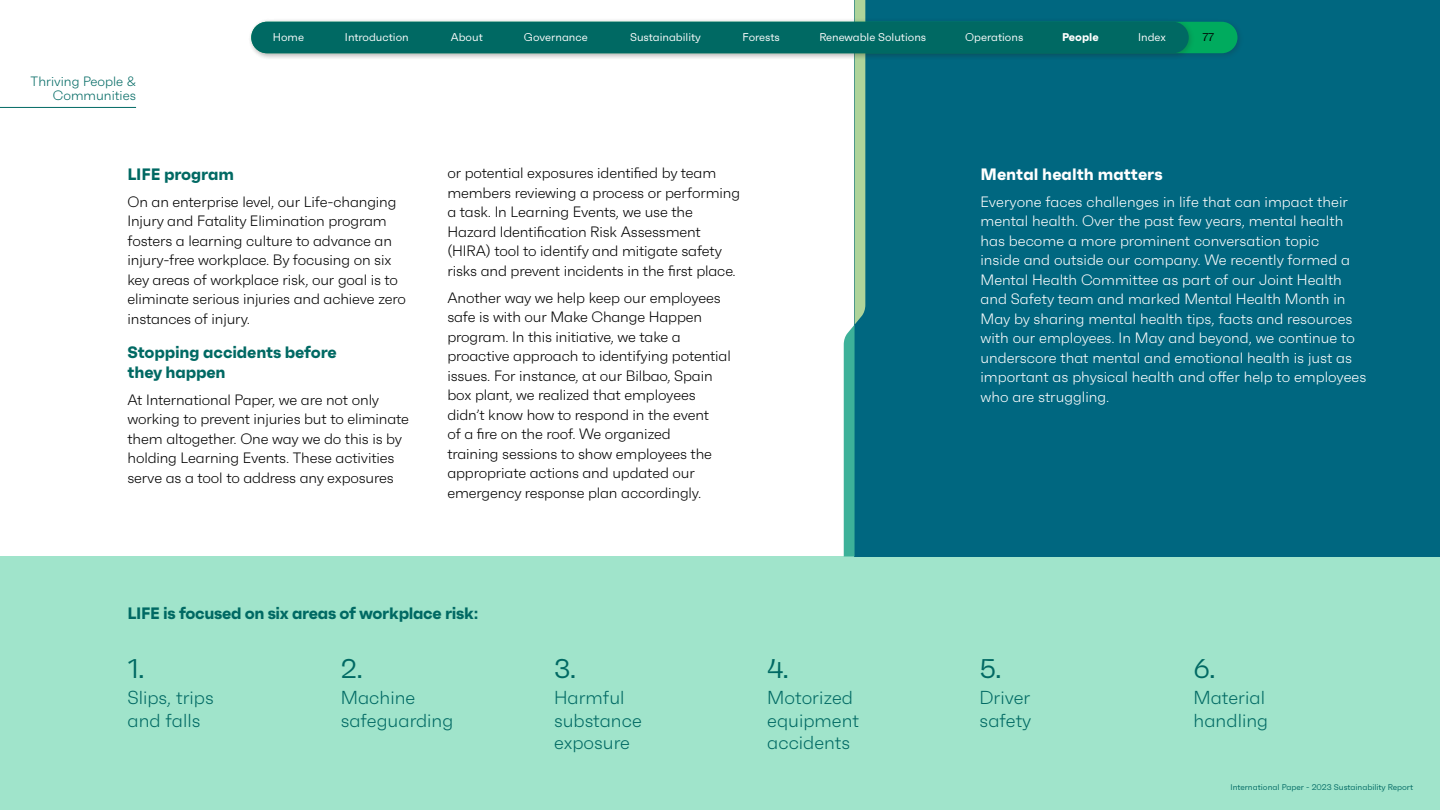
<style>
.page{position:relative;width:1440px;height:810px;background:#fff}
.page>*{position:absolute;margin:0;border:0;box-sizing:border-box;transform-origin:0 0}
.t1{font:27px "Faktum";color:#006963}
.t2{font:300 18.75px/22.5px "Faktum";color:#006963}
.t3{font:700 16.5px/19.5px "Faktum";letter-spacing:-.02em;color:#006963}
.t4{font:700 16.5px "Faktum";color:#fff}
.t5{font:300 15px/19.5px "Faktum";letter-spacing:-.01em;color:#000}
.t6{font:300 15px/19.5px "Faktum";color:#fff}
.t7{font:300 13.5px/14.2px "Faktum";color:#006963;text-align:right}
.t8{font:11.25px "Faktum";color:#fff}
.t9{font:700 11.25px "Faktum";color:#fff}
.t10{font:11.25px "Faktum";color:#000}
.t11{font:8.25px "Faktum";color:#006963}
</style>
<div class="page">
<div style="left:0;top:556px;width:1440px;height:254px;background:#a0e4cb"></div>
<div style="left:855px;top:0;width:585px;height:556px;background:#006780"></div>
<svg style="left:844px;top:0;width:21px;height:557px"></svg>
<div style="left:251px;top:22px;width:987px;height:31px;background:#00ab5e;border-radius:16px"></div>
<div style="left:248px;top:18px;width:947px;height:42px;background:#231f20;opacity:.2"></div>
<div style="left:251px;top:22px;width:938px;height:31px;background:#006963;border-radius:16px"></div>
<hr style="left:0;top:107px;width:136px;height:1px;background:#006963">
<p class="t7" style="left:31px;top:74px;width:107px">Thriving People &amp;<br>Communities</p>
<p class="t8" style="left:273px;top:31px;width:33px">Home</p>
<p class="t8" style="left:345px;top:31px;width:65px">Introduction</p>
<p class="t8" style="left:451px;top:31px;width:33px">About</p>
<p class="t8" style="left:524px;top:31px;width:65px">Governance</p>
<p class="t8" style="left:630px;top:31px;width:72px">Sustainability</p>
<p class="t8" style="left:742px;top:31px;width:39px">Forests</p>
<p class="t8" style="left:819px;top:31px;width:108px">Renewable Solutions</p>
<p class="t8" style="left:965px;top:31px;width:60px">Operations</p>
<p class="t9" style="left:1062px;top:30px;width:38px">People</p>
<p class="t8" style="left:1138px;top:31px;width:29px">Index</p>
<p class="t10" style="left:1203px;top:31px;width:12px">77</p>
<p class="t3" style="left:128px;top:164px;width:108px">LIFE program</p>
<p class="t5" style="left:128px;top:192px;width:280px">On an enterprise level, our Life-changing Injury and Fatality Elimination program fosters a learning culture to advance an injury-free workplace. By focusing on six key areas of workplace risk, our goal is to eliminate serious injuries and achieve zero instances of injury.</p>
<p class="t3" style="left:128px;top:342px;width:211px">Stopping accidents before they happen</p>
<p class="t5" style="left:128px;top:390px;width:283px">At International Paper, we are not only working to prevent injuries but to eliminate them altogether. One way we do this is by holding Learning Events. These activities serve as a tool to address any exposures</p>
<p class="t5" style="left:447px;top:163px;width:294px">or potential exposures identified by team members reviewing a process or performing a task. In Learning Events, we use the Hazard Identification Risk Assessment (HIRA) tool to identify and mitigate safety risks and prevent incidents in the first place.</p>
<p class="t5" style="left:447px;top:288px;width:285px">Another way we help keep our employees safe is with our Make Change Happen program. In this initiative, we take a proactive approach to identifying potential issues. For instance, at our Bilbao, Spain box plant, we realized that employees didn’t know how to respond in the event<br>of a fire on the roof. We organized<br>training sessions to show employees the appropriate actions and updated our emergency response plan accordingly.</p>
<p class="t3" style="left:128px;top:603px;width:352px">LIFE is focused on six areas of workplace risk:</p>
<h1 class="t1" style="left:128px;top:653px;width:19px">1.</h1>
<p class="t2" style="left:128px;top:687px;width:88px">Slips, trips and falls</p>
<h1 class="t1" style="left:341px;top:653px;width:24px">2.</h1>
<p class="t2" style="left:341px;top:687px;width:114px">Machine safeguarding</p>
<h1 class="t1" style="left:554px;top:653px;width:24px">3.</h1>
<p class="t2" style="left:554px;top:687px;width:89px">Harmful substance exposure</p>
<h1 class="t1" style="left:767px;top:653px;width:23px">4.</h1>
<p class="t2" style="left:767px;top:687px;width:93px">Motorized equipment accidents</p>
<p class="t4" style="left:981px;top:163px;width:184px">Mental health matters</p>
<p class="t6" style="left:981px;top:192px;width:387px">Everyone faces challenges in life that can impact their mental health. Over the past few years, mental health has become a more prominent conversation topic<br>inside and outside our company. We recently formed a Mental Health Committee as part of our Joint Health and Safety team and marked Mental Health Month in May by sharing mental health tips, facts and resources with our employees. In May and beyond, we continue to underscore that mental and emotional health is just as important as physical health and offer help to employees who are struggling.</p>
<h1 class="t1" style="left:980px;top:653px;width:23px">5.</h1>
<p class="t2" style="left:979px;top:687px;width:54px">Driver safety</p>
<h1 class="t1" style="left:1193px;top:653px;width:24px">6.</h1>
<p class="t2" style="left:1193px;top:687px;width:76px">Material handling</p>
<p class="t11" style="left:1230px;top:783px;width:184px">International Paper - 2023 Sustainability Report</p>
</div>
